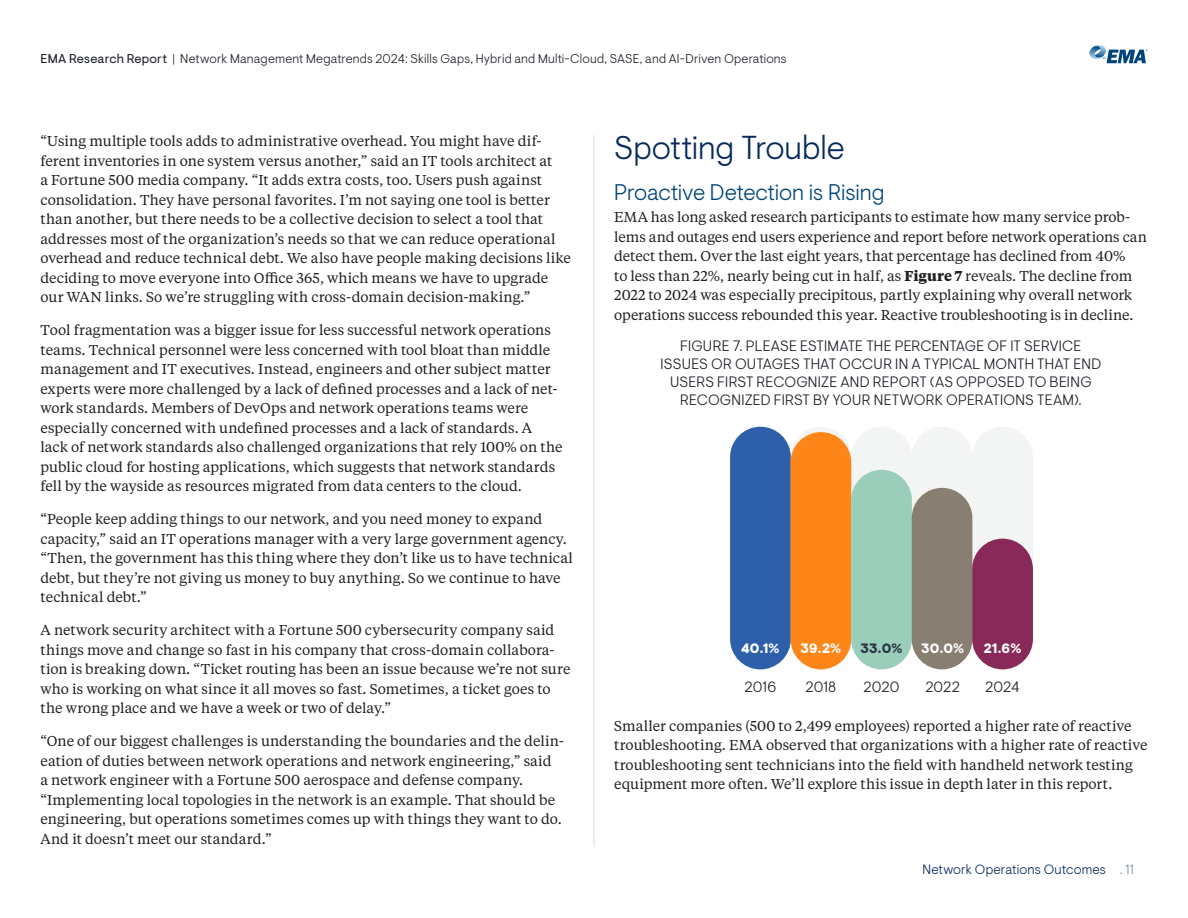
<style>
.page{position:relative;width:1188px;height:918px;background:#fff}
.page>*{position:absolute;margin:0;border:0;box-sizing:border-box;transform-origin:0 0}
.Heading_1{font:300 33px "Visuelt Pro";letter-spacing:-.005em;color:#072a5e}
.Heading_2{font:300 22.5px "Visuelt Pro";letter-spacing:-.005em;color:#00457c}
.Figures{font:300 15px/18px "Visuelt Pro";letter-spacing:.01em;color:#1c2027;text-align:center}
.t1{font:300 15px "Visuelt Pro";color:#1b2027}
.t2{font:14.25px/19.5px "Tiempos Text";color:#231f20}
.t3{font:300 13.5px "Visuelt Pro";letter-spacing:.01em;color:#072a5e}
.t4{font:900 13.5px "Visuelt Pro";letter-spacing:.015em;color:#fff}
.t5{font:900 13.5px "Visuelt Pro";color:#2b3545}
.t6{font:300 13.5px "Visuelt Pro";color:#7a93a8}
.t7{font:300 12.75px "Visuelt Pro";letter-spacing:.015em;color:#1c2027}
.s1{font-weight:400}
.s2{font-weight:700}
</style>
<div class="page">
<svg style="left:1089px;top:45px;width:58px;height:18px"></svg>
<hr style="left:594px;top:135px;width:1px;height:712px;background:#dbe1d7">
<div style="left:791px;top:427px;width:60px;height:242px;background:#f3f5f4;border-radius:30px"></div>
<div style="left:851px;top:427px;width:61px;height:242px;background:#f3f5f4;border-radius:30px"></div>
<div style="left:912px;top:427px;width:60px;height:242px;background:#f3f5f4;border-radius:30px"></div>
<div style="left:972px;top:427px;width:61px;height:242px;background:#f3f5f4;border-radius:30px"></div>
<div style="left:730px;top:427px;width:61px;height:242px;background:#2e60aa;border-radius:30px"></div>
<div style="left:791px;top:432px;width:60px;height:237px;background:#fe8619;border-radius:30px"></div>
<div style="left:851px;top:470px;width:61px;height:199px;background:#9aceba;border-radius:30px"></div>
<div style="left:912px;top:488px;width:60px;height:181px;background:#897e72;border-radius:30px"></div>
<div style="left:972px;top:539px;width:61px;height:130px;background:#88295a;border-radius:30px"></div>
<p class="t7" style="left:40px;top:52px;width:748px"><span class="s1">EMA Research Report</span> | Network Management Megatrends 2024: Skills Gaps, Hybrid and Multi-Cloud, SASE, and AI-Driven Operations</p>
<p class="t2" style="left:40px;top:131px;width:532px">“Using multiple tools adds to administrative overhead. You might have dif&shy;ferent inventories in one system versus another,” said an IT tools architect at<br>a Fortune 500 media company. “It adds extra costs, too. Users push against consolidation. They have personal favorites. I’m not saying one tool is better than another, but there needs to be a collective decision to select a tool that addresses most of the organization’s needs so that we can reduce operational overhead and reduce technical debt. We also have people making decisions like deciding to move everyone into Office 365, which means we have to upgrade our WAN links. So we’re struggling with cross-domain decision-making.”</p>
<p class="t2" style="left:40px;top:320px;width:523px">Tool fragmentation was a bigger issue for less successful network operations teams. Technical personnel were less concerned with tool bloat than middle management and IT executives. Instead, engineers and other subject matter experts were more challenged by a lack of defined processes and a lack of net&shy;work standards. Members of DevOps and network operations teams were especially concerned with undefined processes and a lack of standards. A lack of network standards also challenged organizations that rely 100% on the public cloud for hosting applications, which suggests that network standards fell by the wayside as resources migrated from data centers to the cloud.</p>
<p class="t2" style="left:40px;top:509px;width:534px">“People keep adding things to our network, and you need money to expand capacity,” said an IT operations manager with a very large government agency. “Then, the government has this thing where they don’t like us to have technical debt, but they’re not giving us money to buy anything. So we continue to have technical debt.”</p>
<p class="t2" style="left:40px;top:620px;width:531px">A network security architect with a Fortune 500 cybersecurity company said things move and change so fast in his company that cross-domain collabora&shy;tion is breaking down. “Ticket routing has been an issue because we’re not sure who is working on what since it all moves so fast. Sometimes, a ticket goes to the wrong place and we have a week or two of delay.”</p>
<p class="t2" style="left:40px;top:731px;width:525px">“One of our biggest challenges is understanding the boundaries and the delin&shy;eation of duties between network operations and network engineering,” said<br>a network engineer with a Fortune 500 aerospace and defense company. “Implementing local topologies in the network is an example. That should be engineering, but operations sometimes comes up with things they want to do.<br>And it doesn’t meet our standard.”</p>
<p class="Heading_1" style="left:614px;top:129px;width:232px">Spotting Trouble</p>
<p class="Heading_2" style="left:614px;top:179px;width:272px">Proactive Detection is Rising</p>
<p class="t2" style="left:614px;top:207px;width:534px">EMA has long asked research participants to estimate how many service prob&shy;lems and outages end users experience and report before network operations can detect them. Over the last eight years, that percentage has declined from 40%<br>to less than 22%, nearly being cut in half, as <span class="s2">Figure 7</span> reveals. The decline from 2022 to 2024 was especially precipitous, partly explaining why overall network operations success rebounded this year. Reactive troubleshooting is in decline.</p>
<p class="Figures" style="left:660px;top:337px;width:442px">FIGURE 7. PLEASE ESTIMATE THE PERCENTAGE OF IT SERVICE ISSUES OR OUTAGES THAT OCCUR IN A TYPICAL MONTH THAT END USERS FIRST RECOGNIZE AND REPORT (AS OPPOSED TO BEING RECOGNIZED FIRST BY YOUR NETWORK OPERATIONS TEAM).</p>
<p class="t4" style="left:741px;top:641px;width:40px">40.1%</p>
<p class="t4" style="left:801px;top:641px;width:42px">39.2%</p>
<p class="t5" style="left:860px;top:641px;width:44px">33.0%</p>
<p class="t4" style="left:921px;top:641px;width:44px">30.0%</p>
<p class="t4" style="left:984px;top:641px;width:39px">21.6%</p>
<p class="t1" style="left:745px;top:678px;width:33px">2016</p>
<p class="t1" style="left:805px;top:678px;width:32px">2018</p>
<p class="t1" style="left:864px;top:678px;width:37px">2020</p>
<p class="t1" style="left:925px;top:678px;width:36px">2022</p>
<p class="t1" style="left:985px;top:678px;width:36px">2024</p>
<p class="t2" style="left:614px;top:715px;width:535px">Smaller companies (500 to 2,499 employees) reported a higher rate of reactive troubleshooting. EMA observed that organizations with a higher rate of reactive troubleshooting sent technicians into the field with handheld network testing equipment more often. We’ll explore this issue in depth later in this report.</p>
<p class="t3" style="left:922px;top:862px;width:185px">Network Operations Outcomes</p>
<p class="t6" style="left:1120px;top:862px;width:15px">. 11</p>
</div>
